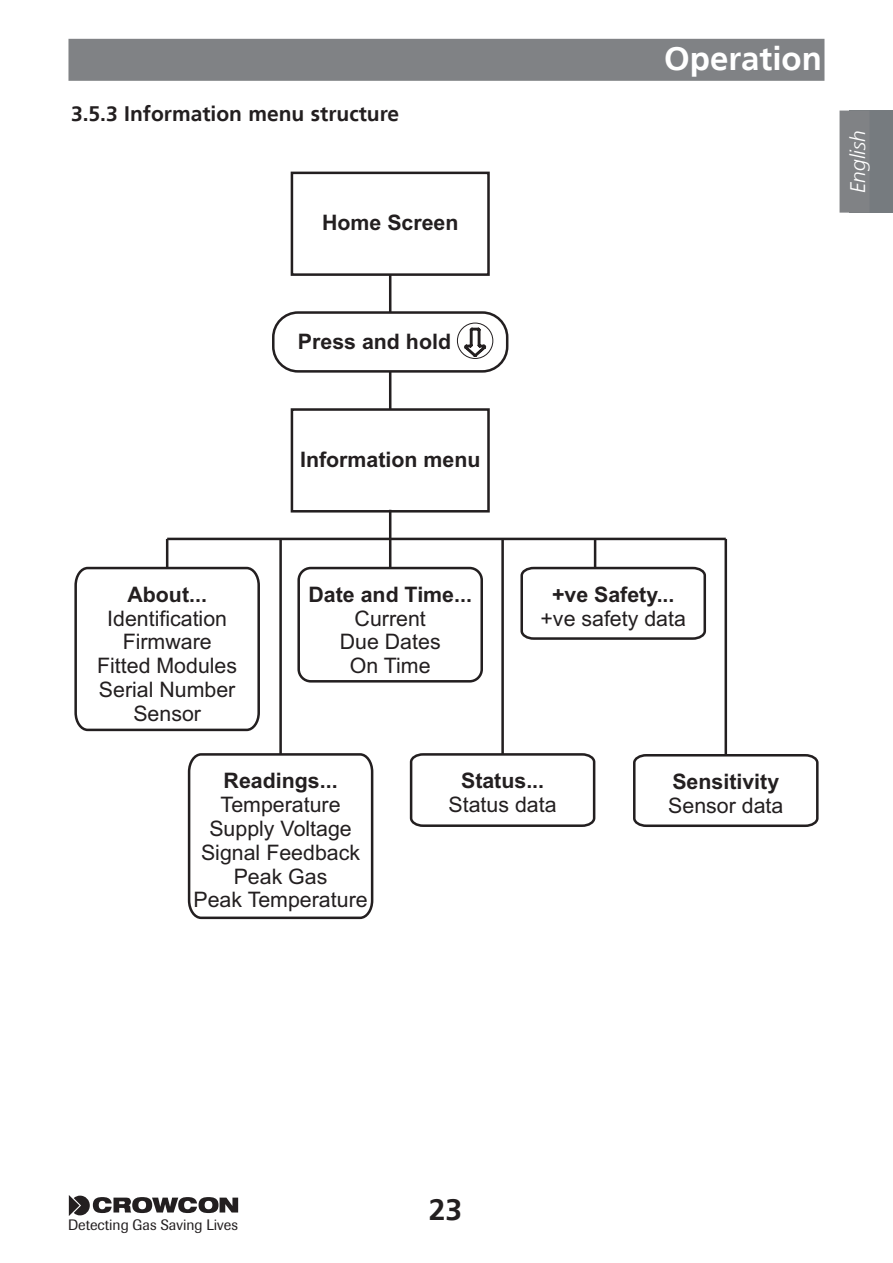
<style>
.page{position:relative;width:893px;height:1263px;background:#fff}
.page>*{position:absolute;margin:0;border:0;box-sizing:border-box;transform-origin:0 0}
.t1{font:700 33px "Frutiger LT";color:#fff}
.t2{font:700 30px "Frutiger LT";color:#231f20}
.t3{font:21.3px/24px "Arial";color:#231f20;text-align:center}
.t4{font:700 21.3px "Arial";color:#231f20}
.t5{font:700 21px "Frutiger LT";color:#231f20}
.t6{font:italic 300 21px "Frutiger LT";color:#fff}
.t7{font:15px "Imago";color:#231f20}
</style>
<div class="page">
<div style="left:68px;top:39px;width:756px;height:42px;background:#808285"></div>
<svg style="left:69px;top:1195px;width:169px;height:21px"></svg>
<div style="left:849px;top:111px;width:44px;height:102px;background:#767b7f"></div>
<div style="left:839px;top:111px;width:30px;height:102px;background:#808285"></div>
<div style="left:291px;top:172px;width:199px;height:104px;border:3px solid #231f20"></div>
<div style="left:291px;top:408px;width:199px;height:104px;border:3px solid #231f20"></div>
<div style="left:457px;top:323px;width:36px;height:36px;border:1px solid #231f20;border-radius:50%"></div>
<svg style="left:463px;top:327px;width:24px;height:31px"></svg>
<div style="left:272px;top:311px;width:236px;height:62px;border:3px solid #231f20;border-radius:25px"></div>
<hr style="left:389px;top:275px;width:2px;height:37px;background:#231f20">
<hr style="left:389px;top:372px;width:2px;height:38px;background:#231f20">
<hr style="left:389px;top:510px;width:2px;height:58px;background:#231f20">
<hr style="left:167px;top:538px;width:559px;height:2px;background:#231f20">
<svg style="left:187px;top:753px;width:187px;height:167px"></svg>
<hr style="left:166px;top:539px;width:2px;height:29px;background:#231f20">
<hr style="left:279px;top:538px;width:3px;height:216px;background:#231f20">
<hr style="left:594px;top:539px;width:2px;height:29px;background:#231f20">
<hr style="left:724px;top:539px;width:3px;height:216px;background:#231f20">
<hr style="left:501px;top:539px;width:3px;height:215px;background:#231f20">
<svg style="left:409px;top:752px;width:187px;height:75px"></svg>
<svg style="left:74px;top:565px;width:186px;height:167px"></svg>
<div style="left:297px;top:567px;width:186px;height:115px;border:3px solid #231f20;border-radius:12px"></div>
<svg style="left:520px;top:565px;width:187px;height:75px"></svg>
<svg style="left:633px;top:753px;width:186px;height:74px"></svg>
<p class="t5" style="left:71px;top:101px;width:330px">3.5.3 Information menu structure</p>
<p class="t4" style="left:322px;top:209px;width:138px">Home Screen</p>
<p class="t4" style="left:298px;top:327px;width:155px">Press and hold</p>
<p class="t4" style="left:300px;top:446px;width:182px">Information menu</p>
<h1 class="t1" style="left:664px;top:39px;width:159px">Operation</h1>
<p class="t6" style="left:846px;top:193px;width:65px;rotate:-90deg">English</p>
<p class="t4" style="left:127px;top:580px;width:81px">About...</p>
<p class="t3" style="left:97px;top:608px;width:142px">Identification<br>Firmware<br>Fitted Modules<br>Serial Number<br>Sensor</p>
<p class="t4" style="left:308px;top:580px;width:165px">Date and Time...</p>
<p class="t3" style="left:340px;top:608px;width:102px">Current<br>Due Dates<br>On Time</p>
<p class="t4" style="left:552px;top:580px;width:124px">+ve Safety...</p>
<p class="t3" style="left:540px;top:608px;width:147px">+ve safety data</p>
<p class="t4" style="left:224px;top:767px;width:115px">Readings...</p>
<p class="t3" style="left:194px;top:794px;width:176px">Temperature<br>Supply Voltage<br>Signal Feedback<br>Peak Gas<br>Peak Temperature</p>
<p class="t4" style="left:461px;top:767px;width:85px">Status...</p>
<p class="t3" style="left:449px;top:794px;width:110px">Status data</p>
<p class="t4" style="left:672px;top:768px;width:108px">Sensitivity</p>
<p class="t3" style="left:668px;top:795px;width:117px">Sensor data</p>
<p class="t7" style="left:68px;top:1216px;width:172px">Detecting Gas Saving Lives</p>
<h2 class="t2" style="left:429px;top:1192px;width:35px">23</h2>
</div>
